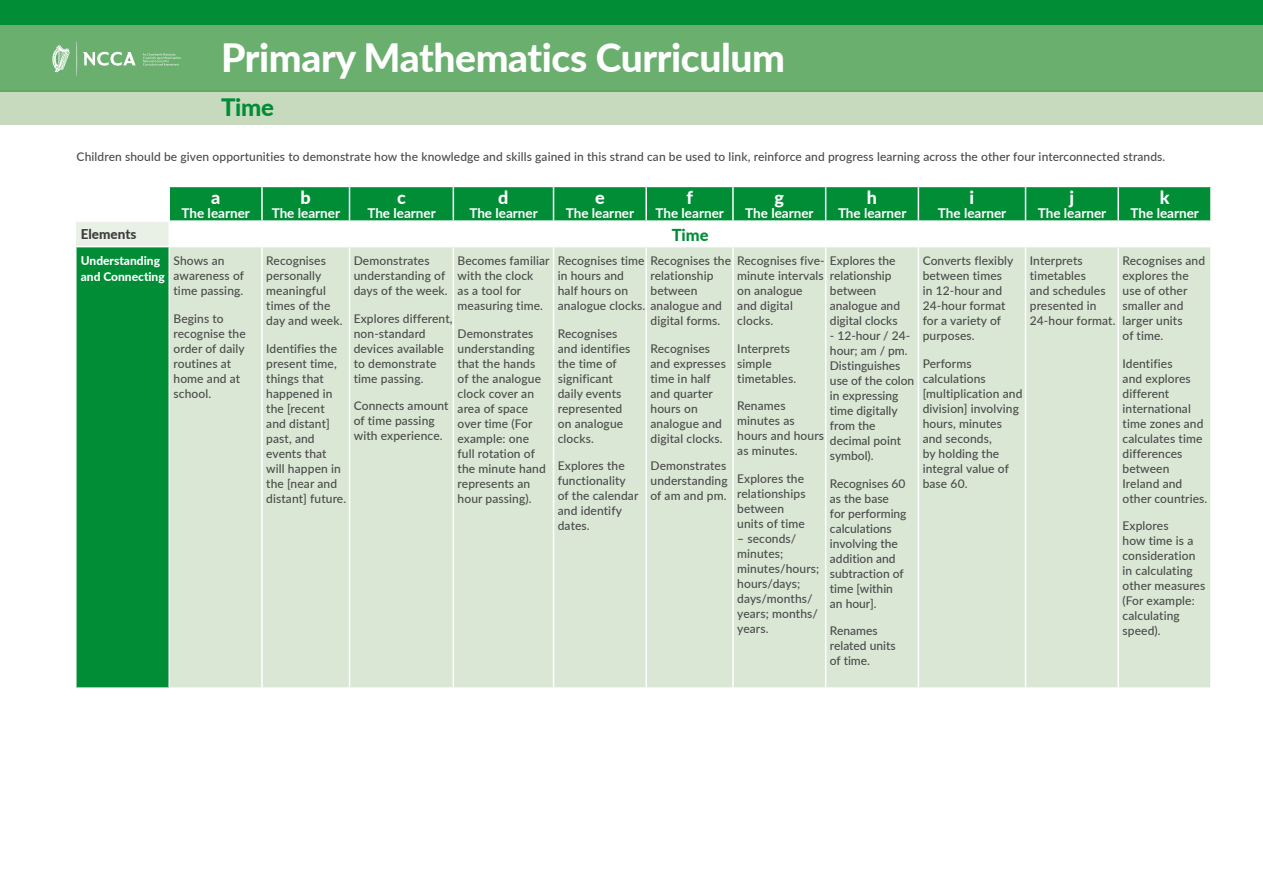
<style>
.page{position:relative;width:1263px;height:893px;background:#fff}
.page>*{position:absolute;margin:0;border:0;box-sizing:border-box;transform-origin:0 0}
.t1{font:800 39px "Lato";letter-spacing:-.01em;color:#fff}
.t2{font:800 24px "Lato";color:#008d36}
.t3{font:800 18px "Lato";color:#fff}
.t4{font:800 16.5px "Lato";color:#008d36}
.t5{font:700 13.5px "Lato";color:#fff}
.t6{font:800 13.5px "Lato";color:#3c3c3b}
.t7{font:500 12px/15px "Lato";letter-spacing:.01em;color:#4a4a49}
.t8{font:800 12px/16.5px "Lato";color:#fff}
</style>
<div class="page">
<div style="left:0;top:91px;width:1263px;height:34px;background:#c7dabe"></div>
<div style="left:0;top:0;width:1263px;height:91px;background:#6baf6f"></div>
<svg style="left:76px;top:41px;width:1px;height:35px"></svg>
<svg style="left:52px;top:45px;width:18px;height:27px"></svg>
<svg style="left:83px;top:52px;width:53px;height:14px"></svg>
<svg style="left:143px;top:53px;width:38px;height:13px"></svg>
<div style="left:0;top:0;width:1263px;height:25px;background:#008d36"></div>
<div style="left:77px;top:187px;width:1133px;height:500px;background:#008d36"></div>
<div style="left:77px;top:221px;width:92px;height:26px;background:#e9f0e6"></div>
<div style="left:169px;top:221px;width:1042px;height:26px;background:#fff"></div>
<div style="left:170px;top:247px;width:1040px;height:440px;background:#dae7d5"></div>
<hr style="left:1117px;top:187px;width:2px;height:33px;background:#fff">
<hr style="left:77px;top:220px;width:92px;height:2px;background:#fff">
<hr style="left:169px;top:220px;width:93px;height:2px;background:#fff">
<hr style="left:262px;top:220px;width:87px;height:2px;background:#fff">
<hr style="left:349px;top:220px;width:104px;height:2px;background:#fff">
<hr style="left:453px;top:220px;width:100px;height:2px;background:#fff">
<hr style="left:553px;top:220px;width:93px;height:2px;background:#fff">
<hr style="left:646px;top:220px;width:87px;height:2px;background:#fff">
<hr style="left:733px;top:220px;width:93px;height:2px;background:#fff">
<hr style="left:826px;top:220px;width:92px;height:2px;background:#fff">
<hr style="left:918px;top:220px;width:107px;height:2px;background:#fff">
<hr style="left:1025px;top:220px;width:93px;height:2px;background:#fff">
<hr style="left:1118px;top:220px;width:94px;height:2px;background:#fff">
<hr style="left:77px;top:246px;width:92px;height:1px;background:#fff">
<hr style="left:1025px;top:247px;width:1px;height:440px;background:#fff">
<hr style="left:168px;top:187px;width:2px;height:33px;background:#fff">
<hr style="left:261px;top:187px;width:2px;height:33px;background:#fff">
<hr style="left:349px;top:187px;width:1px;height:33px;background:#fff">
<hr style="left:453px;top:187px;width:1px;height:33px;background:#fff">
<hr style="left:553px;top:187px;width:1px;height:33px;background:#fff">
<hr style="left:645px;top:187px;width:2px;height:33px;background:#fff">
<hr style="left:732px;top:187px;width:2px;height:33px;background:#fff">
<hr style="left:825px;top:187px;width:1px;height:33px;background:#fff">
<hr style="left:918px;top:187px;width:1px;height:33px;background:#fff">
<hr style="left:1025px;top:187px;width:1px;height:33px;background:#fff">
<hr style="left:168px;top:222px;width:2px;height:24px;background:#fff">
<hr style="left:168px;top:247px;width:2px;height:440px;background:#fff">
<hr style="left:261px;top:247px;width:2px;height:440px;background:#fff">
<hr style="left:349px;top:247px;width:1px;height:440px;background:#fff">
<hr style="left:453px;top:247px;width:1px;height:440px;background:#fff">
<hr style="left:553px;top:247px;width:1px;height:440px;background:#fff">
<hr style="left:645px;top:247px;width:2px;height:440px;background:#fff">
<hr style="left:732px;top:247px;width:2px;height:440px;background:#fff">
<hr style="left:825px;top:247px;width:1px;height:440px;background:#fff">
<hr style="left:918px;top:247px;width:1px;height:440px;background:#fff">
<hr style="left:1117px;top:247px;width:2px;height:440px;background:#fff">
<h1 class="t1" style="left:221px;top:29px;width:565px">Primary Mathematics Curriculum</h1>
<h2 class="t2" style="left:221px;top:89px;width:54px">Time</h2>
<p class="t7" style="left:77px;top:148px;width:1090px">Children should be given opportunities to demonstrate how the knowledge and skills gained in this strand can be used to link, reinforce and progress learning across the other four interconnected strands.</p>
<h3 class="t3" style="left:211px;top:184px;width:11px">a</h3>
<p class="t5" style="left:182px;top:203px;width:70px">The learner</p>
<h3 class="t3" style="left:301px;top:184px;width:12px">b</h3>
<p class="t5" style="left:272px;top:203px;width:70px">The learner</p>
<h3 class="t3" style="left:397px;top:184px;width:10px">c</h3>
<p class="t5" style="left:367px;top:203px;width:70px">The learner</p>
<h3 class="t3" style="left:498px;top:184px;width:12px">d</h3>
<p class="t5" style="left:469px;top:203px;width:70px">The learner</p>
<h3 class="t3" style="left:595px;top:184px;width:11px">e</h3>
<p class="t5" style="left:566px;top:203px;width:70px">The learner</p>
<h3 class="t3" style="left:686px;top:184px;width:8px">f</h3>
<p class="t5" style="left:655px;top:203px;width:70px">The learner</p>
<h3 class="t3" style="left:774px;top:184px;width:11px">g</h3>
<p class="t5" style="left:745px;top:203px;width:70px">The learner</p>
<h3 class="t3" style="left:867px;top:184px;width:12px">h</h3>
<p class="t5" style="left:838px;top:203px;width:70px">The learner</p>
<p class="t6" style="left:81px;top:224px;width:57px">Elements</p>
<h3 class="t4" style="left:672px;top:222px;width:38px">Time</h3>
<p class="t8" style="left:81px;top:252px;width:86px">Understanding and Connecting</p>
<p class="t7" style="left:173px;top:252px;width:72px">Shows an awareness of time passing.</p>
<p class="t7" style="left:173px;top:310px;width:74px">Begins to recognise the order of daily routines at home and at school.</p>
<p class="t7" style="left:458px;top:252px;width:93px">Becomes familiar with the clock<br>as a tool for measuring time.</p>
<p class="t7" style="left:458px;top:325px;width:90px">Demonstrates understanding that the hands of the analogue clock cover an area of space over time (For example: one full rotation of the minute hand represents an hour passing).</p>
<p class="t7" style="left:650px;top:252px;width:82px">Recognises the relationship between</p>
<p class="t7" style="left:650px;top:312px;width:71px">digital forms.</p>
<p class="t7" style="left:650px;top:340px;width:77px">Recognises and expresses time in half and quarter hours on analogue and digital clocks.</p>
<p class="t7" style="left:650px;top:458px;width:79px;text-align:justify">Demonstrates understanding of am and pm.</p>
<p class="t7" style="left:737px;top:252px;width:160px">Recognises five- Explores the minute intervals<br>on analogue<br>and digital<br>clocks.</p>
<p class="t7" style="left:737px;top:340px;width:61px">Interprets simple timetables.</p>
<p class="t7" style="left:737px;top:398px;width:88px">Renames minutes as hours and hours as minutes.</p>
<p class="t7" style="left:737px;top:471px;width:70px">Explores the relationships between units of time</p>
<p class="t7" style="left:737px;top:531px;width:84px">– seconds/ minutes; minutes/hours; hours/days; days/months/ years; months/ years.</p>
<p class="t7" style="left:266px;top:252px;width:78px">Recognises personally meaningful times of the day and week.</p>
<p class="t7" style="left:266px;top:340px;width:82px">Identifies the present time, things that happened in the [recent and distant] past, and events that will happen in the [near and distant] future.</p>
<p class="t7" style="left:558px;top:252px;width:166px">Recognises time<br>in hours and<br>half hours on<br>analogue clocks. analogue and</p>
<p class="t7" style="left:558px;top:325px;width:74px">Recognises and identifies the time of significant daily events represented on analogue clocks.</p>
<p class="t7" style="left:558px;top:458px;width:82px">Explores the functionality of the calendar and identify dates.</p>
<p class="t7" style="left:354px;top:252px;width:95px">Demonstrates understanding of days of the week.</p>
<p class="t7" style="left:354px;top:310px;width:100px">Explores different, non-standard devices available to demonstrate time passing.</p>
<p class="t7" style="left:354px;top:398px;width:96px">Connects amount of time passing with experience.</p>
<p class="t7" style="left:830px;top:267px;width:72px">relationship between analogue and digital clocks</p>
<p class="t7" style="left:830px;top:327px;width:86px">- 12-hour / 24- hour; am / pm.<br>Distinguishes use of the colon in expressing time digitally from the decimal point symbol).</p>
<p class="t7" style="left:830px;top:475px;width:78px">Recognises 60 as the base for performing calculations involving the addition and subtraction of time [within an hour].</p>
<p class="t7" style="left:830px;top:623px;width:67px">Renames related units of time.</p>
<h3 class="t3" style="left:970px;top:184px;width:6px">i</h3>
<p class="t5" style="left:938px;top:203px;width:70px">The learner</p>
<h3 class="t3" style="left:1069px;top:184px;width:6px">j</h3>
<p class="t5" style="left:1038px;top:203px;width:70px">The learner</p>
<h3 class="t3" style="left:1160px;top:184px;width:11px">k</h3>
<p class="t5" style="left:1130px;top:203px;width:70px">The learner</p>
<p class="t7" style="left:923px;top:252px;width:92px">Converts flexibly between times in 12-hour and<br>24-hour format for a variety of purposes.</p>
<p class="t7" style="left:923px;top:355px;width:101px">Performs calculations [multiplication and division] involving hours, minutes and seconds,<br>by holding the integral value of base 60.</p>
<p class="t7" style="left:1030px;top:252px;width:87px">Interprets timetables<br>and schedules presented in<br>24-hour format.</p>
<p class="t7" style="left:1122px;top:252px;width:84px">Recognises and explores the use of other smaller and larger units<br>of time.</p>
<p class="t7" style="left:1122px;top:355px;width:86px">Identifies<br>and explores different international time zones and calculates time differences between<br>Ireland and other countries.</p>
<p class="t7" style="left:1122px;top:518px;width:84px">Explores<br>how time is a consideration in calculating other measures (For example: calculating speed).</p>
</div>
